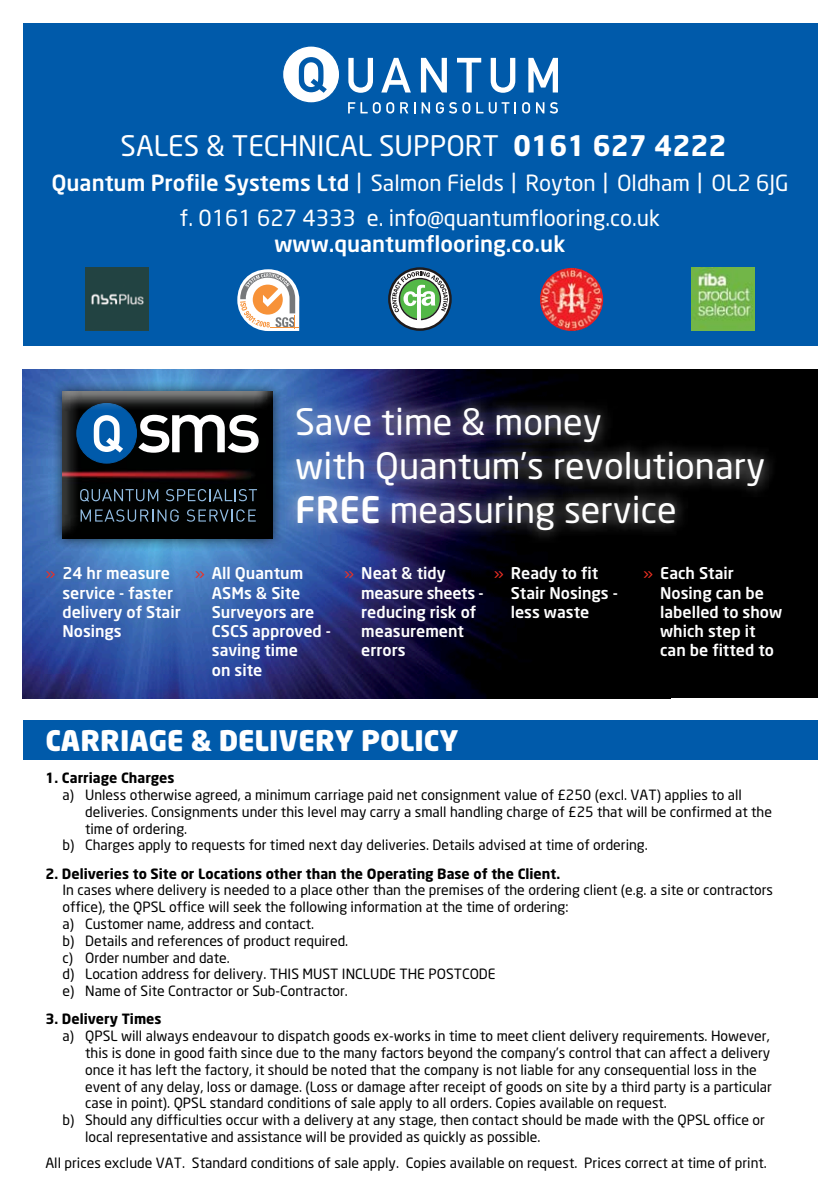
<style>
.page{position:relative;width:840px;height:1191px;background:#fff}
.page>*{position:absolute;margin:0;border:0;box-sizing:border-box;transform-origin:0 0}
.t1{font:36px/44px "Neo Sans";color:#fff}
.t2{font:28px "Neo Sans";color:#fff}
.t3{font:900 28px "Neo Sans";color:#fff}
.t4{font:22px/35px "Neo Sans";color:#fff;text-align:center}
.t5{font:500 22px "Neo Sans";color:#fff}
.t6{font:500 16px/19.2px "Neo Sans";color:#fff}
.t7{font:14px/16.8px "Neo Sans";color:#000}
.t8{font:700 14px "Neo Sans";color:#000}
.s1{font-weight:700}
.s2{font-weight:500}
.s3{font-weight:400;color:#ee3022}
.s4{font-family:"Neo Tech"}
</style>
<div class="page">
<div style="left:23px;top:23px;width:793px;height:322px;background:#005aaa"></div>
<svg style="left:348px;top:102px;width:32px;height:12px"></svg>
<svg style="left:386px;top:102px;width:8px;height:12px"></svg>
<svg style="left:400px;top:102px;width:15px;height:11px"></svg>
<svg style="left:421px;top:102px;width:49px;height:12px"></svg>
<svg style="left:476px;top:102px;width:40px;height:12px"></svg>
<svg style="left:522px;top:102px;width:35px;height:12px"></svg>
<div style="left:282px;top:46px;width:57px;height:57px;background:#fff;border-radius:50%"></div>
<div style="left:282px;top:45px;width:58px;height:59px;border:1px solid #005aaa;border-radius:50%"></div>
<svg style="left:298px;top:57px;width:28px;height:36px"></svg>
<svg style="left:348px;top:58px;width:25px;height:35px"></svg>
<svg style="left:381px;top:58px;width:29px;height:34px"></svg>
<svg style="left:420px;top:58px;width:26px;height:34px"></svg>
<svg style="left:457px;top:58px;width:24px;height:34px"></svg>
<svg style="left:490px;top:58px;width:25px;height:35px"></svg>
<svg style="left:528px;top:58px;width:29px;height:34px"></svg>
<div style="left:23px;top:369px;width:793px;height:329px;background:#000"></div>
<img style="left:23px;top:369px;width:526px;height:329px">
<div style="left:282px;top:392px;width:496px;height:152px;background:#fff;opacity:.75"></div>
<div style="left:50px;top:379px;width:234px;height:171px;background:#000;opacity:.75"></div>
<div style="left:61px;top:391px;width:212px;height:148px;background:#000;opacity:.75"></div>
<div style="left:23px;top:720px;width:793px;height:40px;background:#005aaa"></div>
<svg style="left:388px;top:267px;width:63px;height:64px"></svg>
<div style="left:390px;top:270px;width:59px;height:58px;background:#fff;border-radius:50%"></div>
<svg style="left:392px;top:271px;width:55px;height:50px"></svg>
<img style="left:539px;top:268px;width:63px;height:63px;border-radius:32px">
<img style="left:86px;top:267px;width:63px;height:63px">
<img style="left:691px;top:267px;width:62px;height:63px">
<svg style="left:237px;top:269px;width:62px;height:62px;background:#c0bcb8"></svg>
<h2 class="t2" style="left:121px;top:132px;width:607px">SALES &amp; TECHNICAL SUPPORT <span class="s1">0161 627 4222</span></h2>
<h3 class="t4" style="left:51px;top:166px;width:738px"><span class="s2">Quantum Profile Systems Ltd</span> | Salmon Fields | Royton | Oldham | OL2 6JG f. 0161 627 4333 e. info@quantumflooring.co.uk</h3>
<h3 class="t5" style="left:274px;top:235px;width:292px">www.quantumflooring.co.uk</h3>
<h1 class="t1" style="left:295px;top:401px;width:471px">Save time &amp; money<br>with Quantum’s revolutionary<br><span class="s2">FREE</span> measuring service</h1>
<p class="t6" style="left:62px;top:565px;width:120px;text-indent:-17px"><span class="s3">»</span> 24 hr measure service - faster delivery of Stair<br>Nosings</p>
<p class="t6" style="left:212px;top:565px;width:121px;text-indent:-17px"><span class="s3">»</span> All Quantum<br>ASMs &amp; Site<br>Surveyors are<br>CSCS approved - saving time<br>on site</p>
<p class="t6" style="left:361px;top:565px;width:124px;text-indent:-17px"><span class="s3">»</span> Neat &amp; tidy measure sheets - reducing risk of measurement errors</p>
<p class="t6" style="left:510px;top:565px;width:109px;text-indent:-17px"><span class="s3">»</span> Ready to fit<br>Stair Nosings - less waste</p>
<p class="t6" style="left:659px;top:565px;width:123px;text-indent:-17px"><span class="s3">»</span> Each Stair<br>Nosing can be labelled to show which step it can be fitted to</p>
<h2 class="t3" style="left:45px;top:729px;width:414px">CARRIAGE &amp; DELIVERY POLICY</h2>
<p class="t8" style="left:45px;top:772px;width:131px">1. Carriage Charges</p>
<p class="t7" style="left:62px;top:787px;width:680px">a) Unless otherwise agreed, a minimum carriage paid net consignment value of £250 (excl. VAT) applies to all</p>
<p class="t7" style="left:85px;top:804px;width:688px">deliveries. Consignments under this level may carry a small handling charge of £25 that will be confirmed at the</p>
<p class="t7" style="left:85px;top:820px;width:103px">time of ordering.</p>
<p class="t7" style="left:62px;top:837px;width:586px">b) Charges apply to requests for timed next day deliveries. Details advised at time of ordering.</p>
<p class="t8" style="left:45px;top:867px;width:516px">2. Deliveries to Site or Locations other than the Operating Base of the Client.</p>
<p class="t7" style="left:62px;top:882px;width:711px">In cases where delivery is needed to a place other than the premises of the ordering client (e.g. a site or contractors office), the QPSL office will seek the following information at the time of ordering<span class="s4">:<br></span>a) Customer name, address and contact.<br>b) Details and references of product required.<br>c) Order number and date.<br>d) Location address for delivery. THIS MUST INCLUDE THE POSTCODE<br>e) Name of Site Contractor or Sub-Contractor.</p>
<p class="t8" style="left:45px;top:1013px;width:118px">3. Delivery Times</p>
<p class="t7" style="left:62px;top:1028px;width:708px">a) QPSL will always endeavour to dispatch goods ex-works in time to meet client delivery requirements. However,</p>
<p class="t7" style="left:85px;top:1045px;width:686px">this is done in good faith since due to the many factors beyond the company’s control that can affect a delivery</p>
<p class="t7" style="left:85px;top:1061px;width:673px">once it has left the factory, it should be noted that the company is not liable for any consequential loss in the</p>
<p class="t7" style="left:85px;top:1078px;width:688px">event of any delay, loss or damage. (Loss or damage after receipt of goods on site by a third party is a particular</p>
<p class="t7" style="left:85px;top:1095px;width:583px">case in point). QPSL standard conditions of sale apply to all orders. Copies available on request.</p>
<p class="t7" style="left:62px;top:1112px;width:703px">b) Should any difficulties occur with a delivery at any stage, then contact should be made with the QPSL office or</p>
<p class="t7" style="left:85px;top:1129px;width:456px">local representative and assistance will be provided as quickly as possible.</p>
<p class="t7" style="left:45px;top:1155px;width:722px">All prices exclude VAT. Standard conditions of sale apply. Copies available on request. Prices correct at time of print.</p>
</div>
